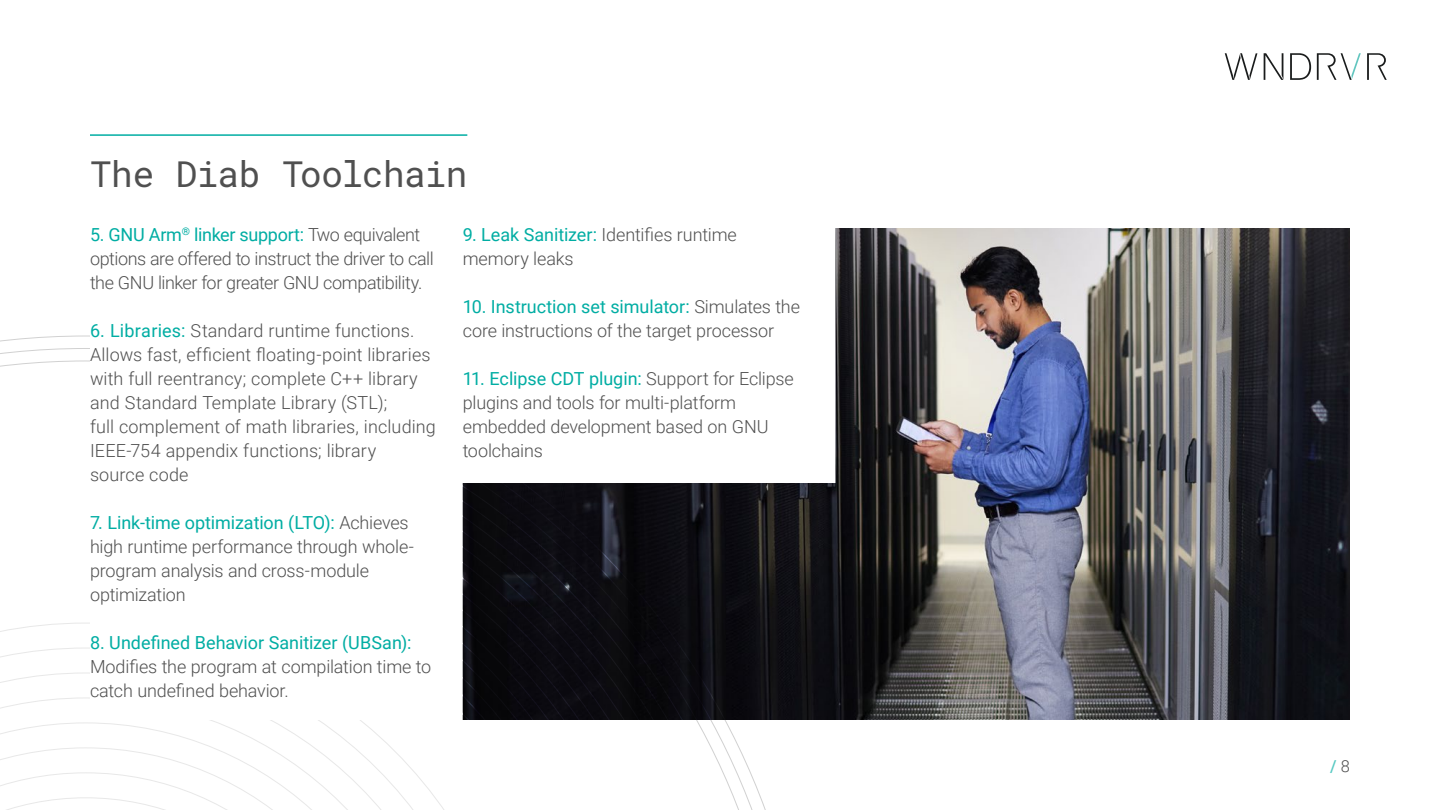
<style>
.page{position:relative;width:1440px;height:810px;background:#fff}
.page>*{position:absolute;margin:0;border:0;box-sizing:border-box;transform-origin:0 0}
.t1{font:36px "Roboto Mono";letter-spacing:-.015em;color:#505050}
.t2{font:300 18px/24px "Roboto";letter-spacing:-.005em;color:#505050}
.t3{font:300 18px/24px "Roboto";letter-spacing:-.025em;color:#505050}
.t4{font:18px "Roboto";color:#00ada3}
.t5{font:500 16.5px "Roboto";color:#59cac3}
.s1{font-weight:400;color:#00ada3}
.s2{font-weight:300;color:#505050}
</style>
<div class="page">
<img style="left:810px;top:228px;width:540px;height:492px">
<svg style="left:0;top:335px;width:810px;height:385px"></svg>
<svg style="left:0;top:373px;width:773px;height:437px"></svg>
<svg style="left:0;top:622px;width:523px;height:188px"></svg>
<div style="left:90px;top:230px;width:347px;height:490px;background:#fff"></div>
<div style="left:90px;top:230px;width:720px;height:253px;background:#fff"></div>
<svg style="left:1264px;top:53px;width:19px;height:27px"></svg>
<svg style="left:1290px;top:53px;width:21px;height:27px"></svg>
<svg style="left:1367px;top:53px;width:20px;height:27px"></svg>
<svg style="left:1317px;top:53px;width:44px;height:27px"></svg>
<svg style="left:1225px;top:53px;width:32px;height:27px"></svg>
<hr style="left:90px;top:134px;width:377px;height:2px;background:#00ada3">
<h1 class="t1" style="left:90px;top:149px;width:379px">The Diab Toolchain</h1>
<p class="t3" style="left:90px;top:222px;width:345px"><span class="s1">5. GNU Arm</span><sup>®</sup> <span class="s1">linker support:</span> Two equivalent options are offered to instruct the driver to call the GNU linker for greater GNU compatibility.</p>
<p class="t2" style="left:90px;top:318px;width:347px"><span class="s1">6. Libraries:</span> Standard runtime functions.<br>Allows fast, efficient floating-point libraries with full reentrancy; complete C++ library and Standard Template Library (STL);<br>full complement of math libraries, including IEEE-754 appendix functions; library<br>source code</p>
<p class="t2" style="left:90px;top:510px;width:326px"><span class="s1">7. Link-time optimization (LTO):</span> Achieves high runtime performance through whole&shy;program analysis and cross-module optimization</p>
<p class="t4" style="left:90px;top:630px;width:323px">8. Undefined Behavior Sanitizer (UBSan):</p>
<p class="t2" style="left:90px;top:654px;width:343px">Modifies the program at compilation time to catch undefined behavior.</p>
<p class="t2" style="left:463px;top:222px;width:276px"><span class="s1">9. Leak Sanitizer:</span> Identifies runtime memory leaks</p>
<p class="t2" style="left:463px;top:294px;width:339px"><span class="s1">10. Instruction set simulator:</span> Simulates the core instructions of the target processor</p>
<p class="t2" style="left:463px;top:366px;width:333px"><span class="s1">11. Eclipse CDT plugin:</span> Support for Eclipse plugins and tools for multi-platform embedded development based on GNU toolchains</p>
<p class="t5" style="left:1330px;top:755px;width:21px">/ <span class="s2">8</span></p>
</div>
